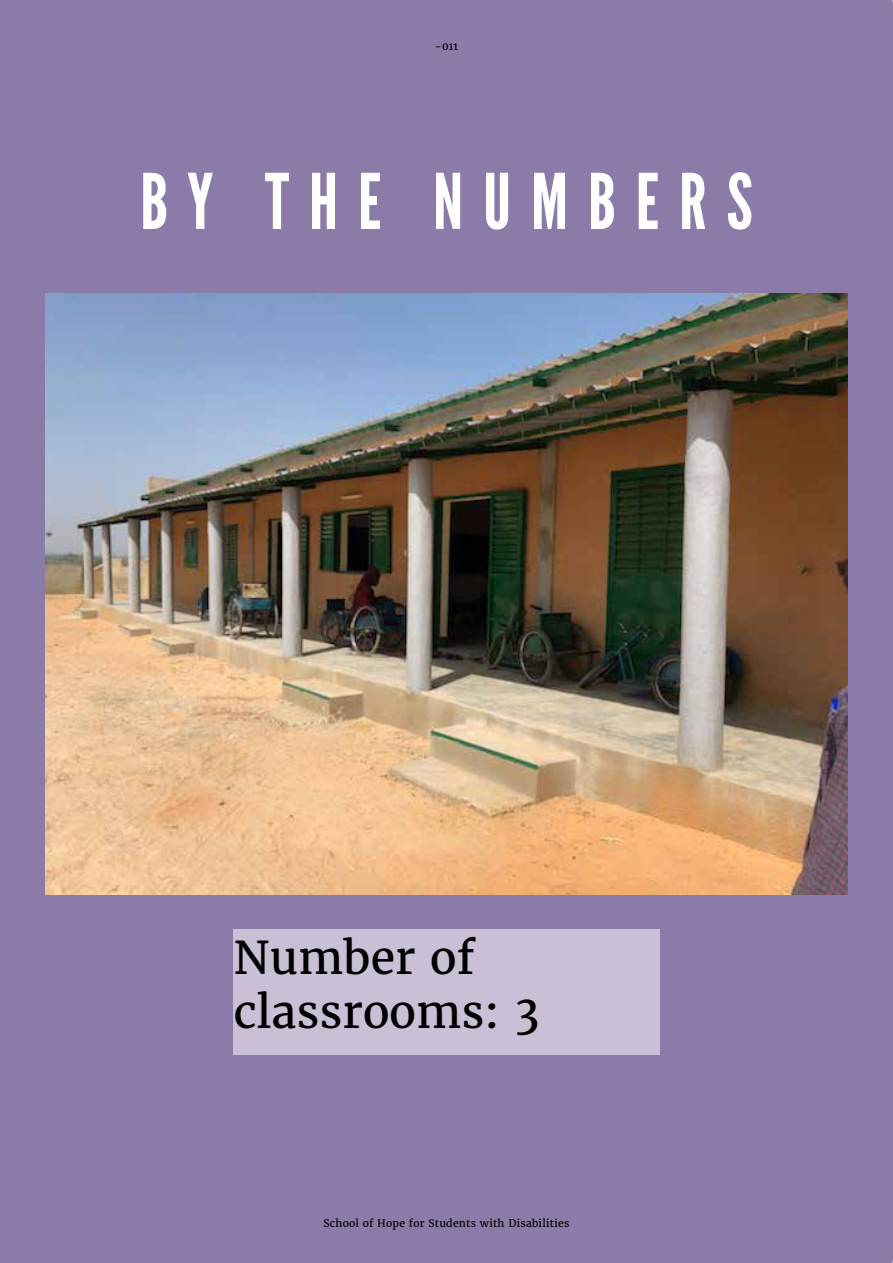
<style>
.page{position:relative;width:893px;height:1263px;background:#8b7ba8}
.page>*{position:absolute;margin:0;border:0;box-sizing:border-box;transform-origin:0 0}
.t1{font:76.5px "League Gothic";letter-spacing:.26em;color:#fff}
.t2{font:45px/54px "Merriweather";color:#000}
.t3{font:10.5px "Merriweather";letter-spacing:.02em;color:#000}
</style>
<div class="page">
<div style="left:233px;top:929px;width:426px;height:126px;background:#c9c0d5"></div>
<img style="left:46px;top:293px;width:801px;height:601px">
<p class="t3" style="left:435px;top:40px;width:25px">-011</p>
<h1 class="t1" style="left:140px;top:156px;width:614px">BY THE NUMBERS</h1>
<h2 class="t2" style="left:233px;top:930px;width:308px">Number of classrooms: 3</h2>
<p class="t3" style="left:324px;top:1216px;width:247px">School of Hope for Students with Disabilities</p>
</div>
